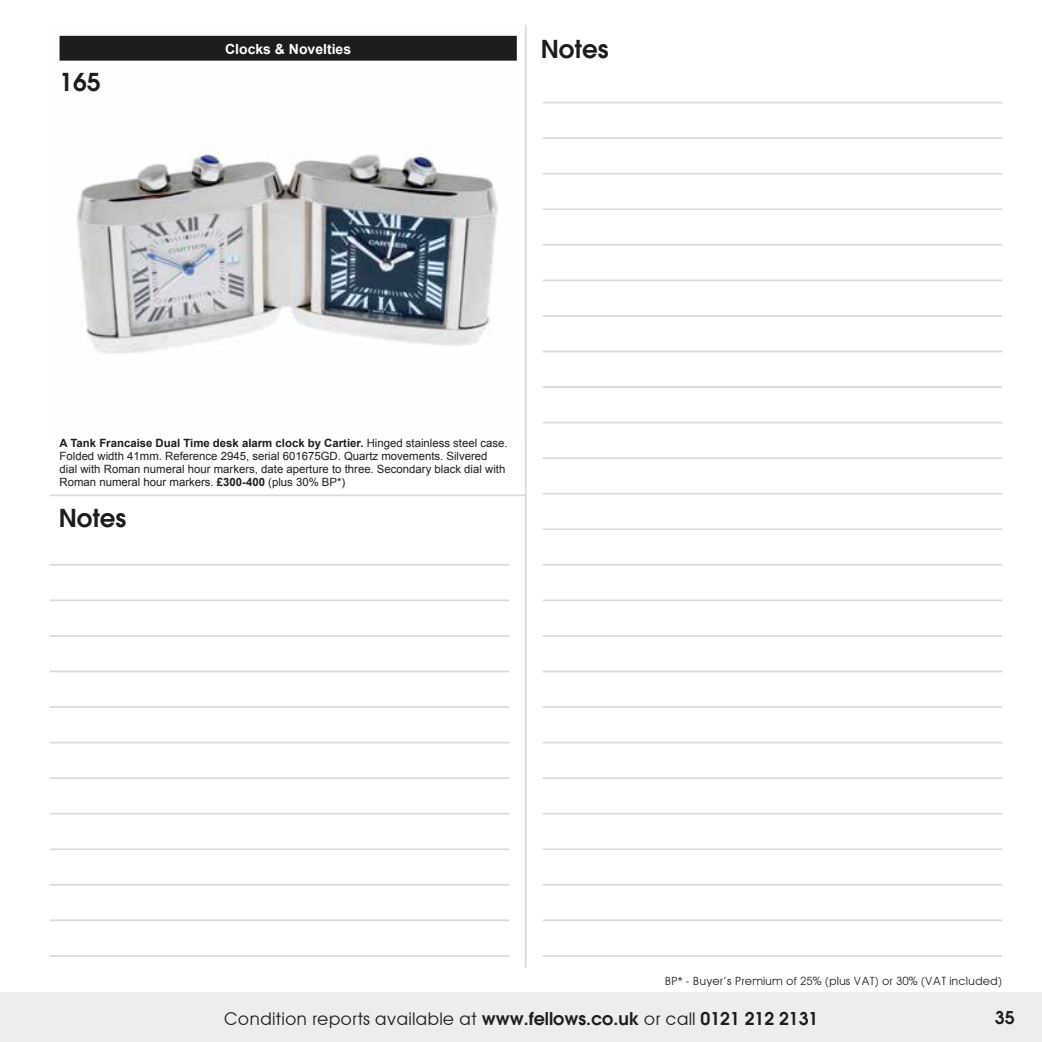
<style>
.page{position:relative;width:1042px;height:1042px;background:#fff}
.page>*{position:absolute;margin:0;border:0;box-sizing:border-box;transform-origin:0 0}
.t1{font:24.5px "Fellows";color:#1d1d1b}
.t2{font:17.5px "Avant Garde";color:#1d1d1b}
.t3{font:17.5px "Fellows";color:#1d1d1b}
.t4{font:700 14px "Arial";color:#fff}
.t5{font:11.38px/13.1px "Arial";color:#1d1d1b}
.t6{font:11.38px "Avant Garde";color:#1d1d1b}
.s1{font-weight:700}
.s2{font-family:"Fellows"}
</style>
<div class="page">
<hr style="left:543px;top:102px;width:459px;height:1px;background:#dadada">
<hr style="left:543px;top:137px;width:459px;height:2px;background:#dadada">
<hr style="left:543px;top:173px;width:459px;height:2px;background:#dadada">
<hr style="left:543px;top:208px;width:459px;height:2px;background:#dadada">
<hr style="left:543px;top:244px;width:459px;height:2px;background:#dadada">
<hr style="left:543px;top:279px;width:459px;height:2px;background:#dadada">
<hr style="left:543px;top:315px;width:459px;height:2px;background:#dadada">
<hr style="left:543px;top:351px;width:459px;height:1px;background:#dadada">
<hr style="left:543px;top:386px;width:459px;height:2px;background:#dadada">
<hr style="left:543px;top:422px;width:459px;height:1px;background:#dadada">
<hr style="left:543px;top:457px;width:459px;height:2px;background:#dadada">
<hr style="left:543px;top:493px;width:459px;height:1px;background:#dadada">
<hr style="left:543px;top:528px;width:459px;height:2px;background:#dadada">
<hr style="left:543px;top:564px;width:459px;height:2px;background:#dadada">
<hr style="left:543px;top:599px;width:459px;height:2px;background:#dadada">
<hr style="left:543px;top:635px;width:459px;height:2px;background:#dadada">
<hr style="left:543px;top:670px;width:459px;height:2px;background:#dadada">
<hr style="left:543px;top:706px;width:459px;height:2px;background:#dadada">
<hr style="left:543px;top:742px;width:459px;height:1px;background:#dadada">
<hr style="left:543px;top:777px;width:459px;height:2px;background:#dadada">
<hr style="left:543px;top:813px;width:459px;height:1px;background:#dadada">
<hr style="left:543px;top:848px;width:459px;height:2px;background:#dadada">
<hr style="left:543px;top:884px;width:459px;height:1px;background:#dadada">
<hr style="left:543px;top:919px;width:459px;height:2px;background:#dadada">
<hr style="left:543px;top:955px;width:459px;height:2px;background:#dadada">
<hr style="left:50px;top:564px;width:459px;height:2px;background:#dadada">
<hr style="left:50px;top:599px;width:459px;height:2px;background:#dadada">
<hr style="left:50px;top:635px;width:459px;height:2px;background:#dadada">
<hr style="left:50px;top:670px;width:459px;height:2px;background:#dadada">
<hr style="left:50px;top:706px;width:459px;height:2px;background:#dadada">
<hr style="left:50px;top:742px;width:459px;height:1px;background:#dadada">
<hr style="left:50px;top:777px;width:459px;height:2px;background:#dadada">
<hr style="left:50px;top:813px;width:459px;height:1px;background:#dadada">
<hr style="left:50px;top:848px;width:459px;height:2px;background:#dadada">
<hr style="left:50px;top:884px;width:459px;height:1px;background:#dadada">
<hr style="left:50px;top:919px;width:459px;height:2px;background:#dadada">
<hr style="left:50px;top:955px;width:459px;height:2px;background:#dadada">
<div style="left:0;top:992px;width:1042px;height:50px;background:#ededed"></div>
<img style="left:59px;top:35px;width:458px;height:319px">
<hr style="left:525px;top:25px;width:2px;height:942px;background:#dadada">
<hr style="left:50px;top:494px;width:477px;height:2px;background:#dadada">
<div style="left:60px;top:36px;width:457px;height:25px;background:#1d1d1b"></div>
<h1 class="t1" style="left:60px;top:66px;width:43px">165</h1>
<p class="t4" style="left:225px;top:39px;width:128px">Clocks &amp; Novelties</p>
<h1 class="t1" style="left:541px;top:33px;width:69px">Notes</h1>
<p class="t5" style="left:60px;top:436px;width:450px"><span class="s1">A Tank Francaise Dual Time desk alarm clock by Cartier.</span> Hinged stainless steel case.<br>Folded width 41mm. Reference 2945, serial 601675GD. Quartz movements. Silvered dial with Roman numeral hour markers, date aperture to three. Secondary black dial with Roman numeral hour markers. <span class="s1">£300-400</span> (plus 30% BP*)</p>
<h1 class="t1" style="left:59px;top:502px;width:69px">Notes</h1>
<p class="t6" style="left:665px;top:974px;width:339px">BP* - Buyer’s Premium of 25% (plus VAT) or 30% (VAT included)</p>
<h2 class="t2" style="left:224px;top:1008px;width:596px">Condition reports available at <span class="s2">www.fellows.co.uk</span> or call <span class="s2">0121 212 2131</span></h2>
<h2 class="t3" style="left:995px;top:1006px;width:21px">35</h2>
</div>
